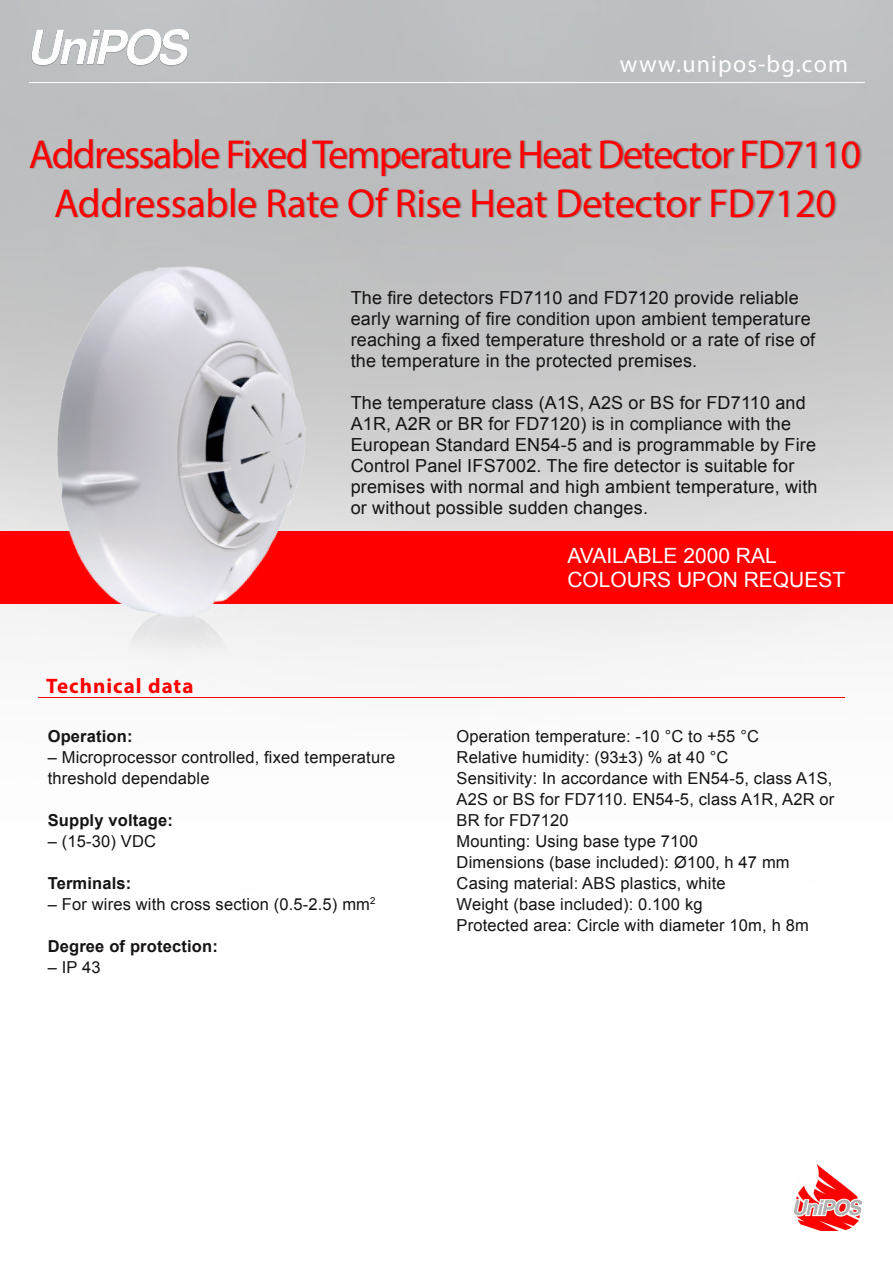
<style>
.page{position:relative;width:893px;height:1263px;background:#fff}
.page>*{position:absolute;margin:0;border:0;box-sizing:border-box;transform-origin:0 0}
.t1{font:40.5px/48.6px "Myriad Pro";letter-spacing:-.04em;color:#f00;text-align:center}
.t2{font:24px "Myriad Pro";letter-spacing:.05em;color:#fff}
.t3{font:21px/24px "Arial";color:#fff}
.t4{font:700 21px "Myriad Pro";letter-spacing:.05em;color:#f00}
.t5{font:18px/21px "Arial";letter-spacing:.01em;color:#151314}
.t6{font:16.5px/21px "Arial";letter-spacing:.01em;color:#151314}
.t7{font:700 16.5px "Arial";letter-spacing:.01em;color:#151314}
</style>
<div class="page">
<img style="left:232px;top:0;width:660px;height:1231px">
<hr style="left:30px;top:82px;width:835px;height:1px;background:#fff">
<hr style="left:38px;top:697px;width:807px;height:1px;background:#f00">
<img style="left:795px;top:1164px;width:67px;height:66px">
<div style="left:31px;top:138px;width:831px;height:80px;background:#231f20;opacity:.35"></div>
<div style="left:0;top:531px;width:893px;height:73px;background:#f00"></div>
<img style="left:0;top:79px;width:523px;height:726px">
<img style="left:3px;top:0;width:229px;height:111px">
<h2 class="t2" style="left:620px;top:49px;width:230px">www.unipos-bg.com</h2>
<h1 class="t1" style="left:29px;top:130px;width:834px">Addressable Fixed Temperature Heat Detector FD7110<br>Addressable Rate Of Rise Heat Detector FD7120</h1>
<p class="t5" style="left:351px;top:287px;width:466px">The fire detectors FD7110 and FD7120 provide reliable early warning of fire condition upon ambient temperature reaching a fixed temperature threshold or a rate of rise of the temperature in the protected premises.</p>
<p class="t5" style="left:351px;top:392px;width:468px">The temperature class (A1S, A2S or BS for FD7110 and A1R, A2R or BR for FD7120) is in compliance with the European Standard EN54-5 and is programmable by Fire Control Panel IFS7002. The fire detector is suitable for premises with normal and high ambient temperature, with or without possible sudden changes.</p>
<p class="t4" style="left:46px;top:672px;width:149px">Technical data</p>
<p class="t7" style="left:48px;top:724px;width:86px">Operation:</p>
<p class="t6" style="left:48px;top:746px;width:349px">– Microprocessor controlled, fixed temperature threshold dependable</p>
<p class="t7" style="left:48px;top:808px;width:127px">Supply voltage:</p>
<p class="t6" style="left:48px;top:830px;width:110px">– (15-30) VDC</p>
<p class="t7" style="left:48px;top:871px;width:85px">Terminals:</p>
<p class="t6" style="left:48px;top:893px;width:329px">– For wires with cross section (0.5-2.5) mm<sup>2</sup></p>
<p class="t7" style="left:48px;top:934px;width:172px">Degree of protection:</p>
<p class="t6" style="left:48px;top:956px;width:54px">– IP 43</p>
<p class="t3" style="left:567px;top:544px;width:279px">AVAILABLE 2000 RAL<br>COLOURS UPON REQUEST</p>
<p class="t6" style="left:457px;top:725px;width:379px">Operation temperature: -10 °C to +55 °C<br>Relative humidity: (93±3) % at 40 °C<br>Sensitivity: In accordance with EN54-5, class A1S, A2S or BS for FD7110. EN54-5, class A1R, A2R or BR for FD7120<br>Mounting: Using base type 7100<br>Dimensions (base included): Ø100, h 47 mm Casing material: ABS plastics, white<br>Weight (base included): 0.100 kg<br>Protected area: Circle with diameter 10m, h 8m</p>
</div>
